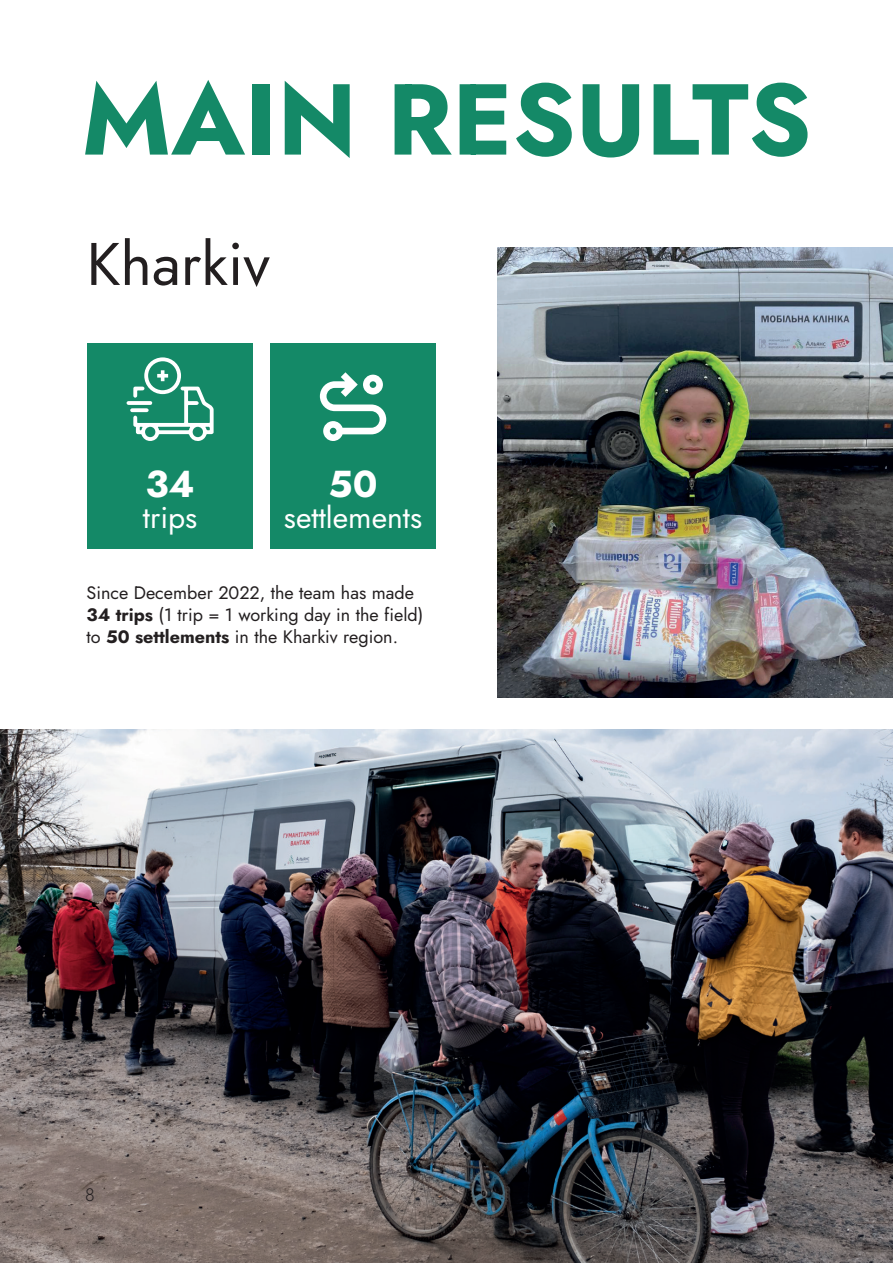
<style>
.page{position:relative;width:893px;height:1263px;background:#fff}
.page>*{position:absolute;margin:0;border:0;box-sizing:border-box;transform-origin:0 0}
.t1{font:700 100.5px "Jost";color:#148967}
.t2{font:60px "Jost";color:#231f20}
.t3{font:700 37.5px "Jost";color:#fff}
.t4{font:30px "Jost";color:#fff}
.t5{font:18px/21.6px "Jost";color:#231f20}
.t6{font:300 18px "Jost";color:#231f20}
.s1{font-weight:700}
</style>
<div class="page">
<img style="left:497px;top:247px;width:396px;height:450px">
<img style="left:0;top:729px;width:893px;height:534px">
<div style="left:87px;top:343px;width:166px;height:206px;background:#148967"></div>
<div style="left:270px;top:343px;width:166px;height:206px;background:#148967"></div>
<svg style="left:126px;top:357px;width:88px;height:84px"></svg>
<svg style="left:320px;top:372px;width:66px;height:69px"></svg>
<h1 class="t1" style="left:82px;top:51px;width:731px">MAIN RESULTS</h1>
<h2 class="t2" style="left:87px;top:223px;width:185px">Kharkiv</h2>
<h3 class="t3" style="left:145px;top:458px;width:51px">34</h3>
<h3 class="t4" style="left:143px;top:498px;width:56px">trips</h3>
<h3 class="t3" style="left:329px;top:458px;width:51px">50</h3>
<h3 class="t4" style="left:284px;top:498px;width:140px">settlements</h3>
<p class="t5" style="left:87px;top:582px;width:338px">Since December 2022, the team has made<br><span class="s1">34 trips</span> (1 trip = 1 working day in the field) to <span class="s1">50 settlements</span> in the Kharkiv region.</p>
<p class="t6" style="left:85px;top:1183px;width:11px">8</p>
</div>
